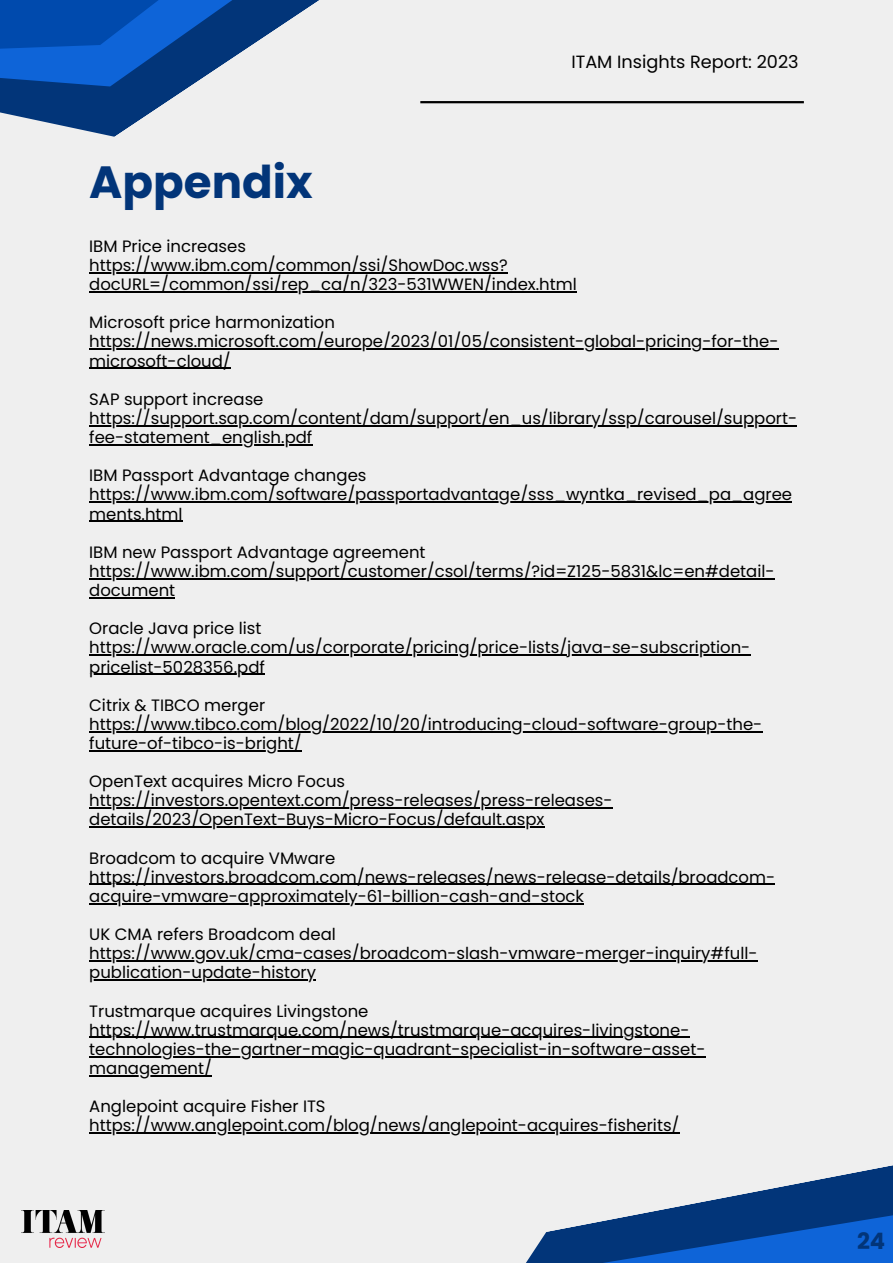
<style>
.page{position:relative;width:893px;height:1264px;background:#fff}
.page>*{position:absolute;margin:0;border:0;box-sizing:border-box;transform-origin:0 0}
.t1{font:700 45.15px "Poppins";color:#023579}
.t2{font:700 22.65px "Poppins";color:#023579}
.t3{font:17.7px "Poppins";color:#000}
.t4{font:16.5px/19px "Poppins";color:#000}
</style>
<div class="page">
<div style="left:0;top:0;width:892px;height:1262px;background:#efefef"></div>
<svg style="left:526px;top:1173px;width:366px;height:89px"></svg>
<svg style="left:0;top:0;width:483px;height:137px"></svg>
<hr style="left:420px;top:101px;width:383px;height:2px;background:#000">
<hr style="left:89px;top:272px;width:418px;height:1px;background:#000">
<hr style="left:89px;top:291px;width:488px;height:1px;background:#000">
<hr style="left:89px;top:348px;width:689px;height:2px;background:#000">
<hr style="left:89px;top:368px;width:142px;height:1px;background:#000">
<hr style="left:89px;top:425px;width:708px;height:1px;background:#000">
<hr style="left:89px;top:444px;width:223px;height:1px;background:#000">
<hr style="left:89px;top:501px;width:703px;height:1px;background:#000">
<hr style="left:89px;top:520px;width:94px;height:2px;background:#000">
<hr style="left:89px;top:578px;width:685px;height:1px;background:#000">
<hr style="left:89px;top:597px;width:86px;height:1px;background:#000">
<hr style="left:89px;top:654px;width:661px;height:1px;background:#000">
<hr style="left:89px;top:673px;width:176px;height:1px;background:#000">
<hr style="left:89px;top:731px;width:673px;height:1px;background:#000">
<hr style="left:89px;top:750px;width:213px;height:1px;background:#000">
<hr style="left:89px;top:807px;width:523px;height:1px;background:#000">
<hr style="left:89px;top:826px;width:455px;height:1px;background:#000">
<hr style="left:89px;top:883px;width:686px;height:2px;background:#000">
<hr style="left:89px;top:903px;width:495px;height:1px;background:#000">
<hr style="left:89px;top:960px;width:668px;height:1px;background:#000">
<hr style="left:89px;top:979px;width:227px;height:1px;background:#000">
<hr style="left:89px;top:1036px;width:600px;height:1px;background:#000">
<hr style="left:89px;top:1055px;width:616px;height:2px;background:#000">
<hr style="left:89px;top:1075px;width:123px;height:1px;background:#000">
<hr style="left:89px;top:1132px;width:590px;height:1px;background:#000">
<img style="left:21px;top:1210px;width:83px;height:36px">
<p class="t3" style="left:571px;top:49px;width:229px">ITAM Insights Report: 2023</p>
<p class="t1" style="left:89px;top:151px;width:225px">Appendix</p>
<p class="t4" style="left:89px;top:236px;width:158px">IBM Price increases</p>
<p class="t4" style="left:89px;top:256px;width:489px">https://www.ibm.com/common/ssi/ShowDoc.wss? docURL=/common/ssi/rep_ca/n/323-531WWEN/index.html</p>
<p class="t4" style="left:89px;top:313px;width:247px">Microsoft price harmonization</p>
<p class="t4" style="left:89px;top:332px;width:690px">https://news.microsoft.com/europe/2023/01/05/consistent-global-pricing-for-the&shy;microsoft-cloud/</p>
<p class="t4" style="left:89px;top:389px;width:176px">SAP support increase</p>
<p class="t4" style="left:89px;top:408px;width:709px">https://support.sap.com/content/dam/support/en_us/library/ssp/carousel/support&shy;fee-statement_english.pdf</p>
<p class="t4" style="left:89px;top:466px;width:279px">IBM Passport Advantage changes</p>
<p class="t4" style="left:89px;top:485px;width:704px">https://www.ibm.com/software/passportadvantage/sss_wyntka_revised_pa_agree ments.html</p>
<p class="t4" style="left:89px;top:542px;width:338px">IBM new Passport Advantage agreement</p>
<p class="t4" style="left:89px;top:561px;width:686px">https://www.ibm.com/support/customer/csol/terms/?id=Z125-5831&amp;lc=en#detail&shy;document</p>
<p class="t4" style="left:89px;top:619px;width:174px">Oracle Java price list</p>
<p class="t4" style="left:89px;top:638px;width:662px">https://www.oracle.com/us/corporate/pricing/price-lists/java-se-subscription&shy;pricelist-5028356.pdf</p>
<p class="t4" style="left:89px;top:695px;width:177px">Citrix &amp; TIBCO merger</p>
<p class="t4" style="left:89px;top:714px;width:674px">https://www.tibco.com/blog/2022/10/20/introducing-cloud-software-group-the&shy;future-of-tibco-is-bright/</p>
<p class="t4" style="left:89px;top:772px;width:257px">OpenText acquires Micro Focus</p>
<p class="t4" style="left:89px;top:791px;width:525px">https://investors.opentext.com/press-releases/press-releases&shy;details/2023/OpenText-Buys-Micro-Focus/default.aspx</p>
<p class="t4" style="left:89px;top:848px;width:247px">Broadcom to acquire VMware</p>
<p class="t4" style="left:89px;top:867px;width:687px">https://investors.broadcom.com/news-releases/news-release-details/broadcom&shy;acquire-vmware-approximately-61-billion-cash-and-stock</p>
<p class="t4" style="left:89px;top:924px;width:248px">UK CMA refers Broadcom deal</p>
<p class="t4" style="left:89px;top:944px;width:669px">https://www.gov.uk/cma-cases/broadcom-slash-vmware-merger-inquiry#full&shy;publication-update-history</p>
<p class="t4" style="left:89px;top:1001px;width:281px">Trustmarque acquires Livingstone</p>
<p class="t4" style="left:89px;top:1020px;width:617px">https://www.trustmarque.com/news/trustmarque-acquires-livingstone&shy;technologies-the-gartner-magic-quadrant-specialist-in-software-asset&shy;management/</p>
<p class="t4" style="left:89px;top:1096px;width:238px">Anglepoint acquire Fisher ITS</p>
<p class="t4" style="left:89px;top:1115px;width:591px">https://www.anglepoint.com/blog/news/anglepoint-acquires-fisherits/</p>
<p class="t2" style="left:857px;top:1224px;width:30px">24</p>
</div>
